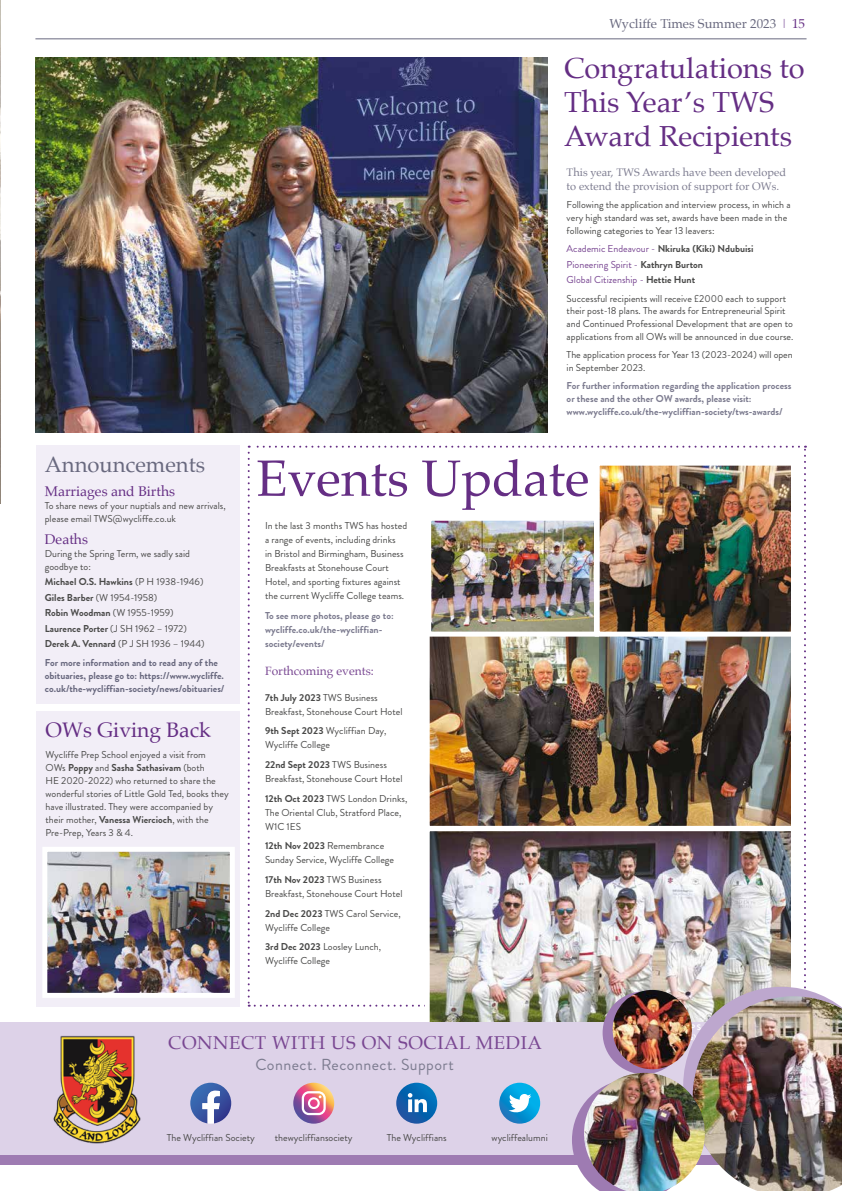
<style>
.page{position:relative;width:842px;height:1191px;background:#fff}
.page>*{position:absolute;margin:0;border:0;box-sizing:border-box;transform-origin:0 0}
.t1{font:51px "Palatino";color:#652e84}
.t2{font:29px/34px "Palatino";color:#652e84}
.t3{font:22px "Palatino";color:#69697f}
.t4{font:21px "Palatino";color:#652e84}
.t5{font:18.6px "Palatino";letter-spacing:.03em;color:#794792}
.t6{font:15.9px "Brandon Grotesque";letter-spacing:.03em;color:#7d7c90}
.t7{font:14px "Palatino";color:#652e84}
.t8{font:13px "Palatino";color:#69697f}
.t9{font:12px "Palatino";color:#794792}
.t10{font:11px/14px "Palatino";color:#7d7c90}
.t11{font:10px/14px "Brandon Grotesque";color:#4a4a49}
.t12{font:700 10px/12.7px "Brandon Grotesque";color:#7d7c90}
.t13{font:700 10px/15.5px "Brandon Grotesque";color:#4a4a49}
.t14{font:700 10px/13px "Brandon Grotesque";color:#69697f}
.t15{font:10px/15.5px "Brandon Grotesque";color:#794792}
.s1{font-family:"Brandon Grotesque";color:#ac8fbf}
.s2{color:#652e84}
.s3{font-weight:400}
.s4{font-weight:700}
.s5{font-weight:700;color:#4a4a49}
</style>
<div class="page">
<div style="left:0;top:1150px;width:842px;height:14px;background:#9e7bb2"></div>
<div style="left:0;top:1022px;width:842px;height:133px;background:#ddd2e8"></div>
<div style="left:36px;top:445px;width:204px;height:258px;background:#f2eef7"></div>
<div style="left:36px;top:711px;width:204px;height:295px;background:#f2eef7"></div>
<hr style="left:35px;top:38px;width:771px;height:1px;background:#69697f">
<img style="left:48px;top:852px;width:181px;height:140px">
<div style="left:42px;top:846px;width:193px;height:152px;border:5px solid #fff"></div>
<img style="left:53px;top:1035px;width:88px;height:109px">
<svg style="left:190px;top:1082px;width:41px;height:41px"></svg>
<img style="left:248px;top:446px;width:575px;height:730px">
<img style="left:693px;top:996px;width:149px;height:195px">
<img style="left:584px;top:1072px;width:121px;height:119px">
<img style="left:613px;top:990px;width:79px;height:79px;border-radius:40px">
<img style="left:35px;top:58px;width:512px;height:374px">
<img style="left:601px;top:466px;width:189px;height:164px">
<div style="left:595px;top:460px;width:201px;height:176px;border:5px solid #fff"></div>
<img style="left:432px;top:522px;width:161px;height:108px">
<div style="left:426px;top:516px;width:173px;height:120px;border:5px solid #fff"></div>
<svg style="left:0;top:0;width:1px;height:504px"></svg>
<h3 class="t8" style="left:610px;top:12px;width:197px">Wycliffe Times Summer 2023 <span class="s1">I</span> <span class="s2">15</span></h3>
<h3 class="t3" style="left:45px;top:446px;width:162px">Announcements</h3>
<h3 class="t7" style="left:45px;top:479px;width:132px">Marriages and Births</h3>
<p class="t11" style="left:45px;top:499px;width:182px;line-height:13px">To share news of your nuptials and new arrivals, please email TWS@wycliffe.co.uk</p>
<h3 class="t7" style="left:45px;top:527px;width:45px">Deaths</h3>
<p class="t11" style="left:45px;top:547px;width:147px;line-height:13px">During the Spring Term, we sadly said goodbye to:</p>
<p class="t13" style="left:45px;top:574px;width:161px">Michael O.S. Hawkins <span class="s3">(P H 1938-1946)<br></span>Giles Barber <span class="s3">(W 1954-1958)<br></span>Robin Woodman <span class="s3">(W 1955-1959)<br></span>Laurence Porter <span class="s3">(J SH 1962 – 1972)<br></span>Derek A. Vennard <span class="s3">(P J SH 1936 – 1944)</span></p>
<p class="t14" style="left:45px;top:656px;width:181px">For more information and to read any of the obituaries, please go to: https://www.wycliffe. co.uk/the-wycliffian-society/news/obituaries/</p>
<h3 class="t4" style="left:46px;top:712px;width:167px">OWs Giving Back</h3>
<p class="t11" style="left:46px;top:748px;width:185px;line-height:13px">Wycliffe Prep School enjoyed a visit from<br>OWs <span class="s4">Poppy</span> and <span class="s4">Sasha Sathasivam</span> (both<br>HE 2020-2022) who returned to share the wonderful stories of Little Gold Ted, books they have illustrated. They were accompanied by their mother, <span class="s4">Vanessa Wiercioch</span>, with the Pre-Prep, Years 3 &amp; 4.</p>
<h2 class="t2" style="left:564px;top:51px;width:242px">Congratulations to<br>This Year’s TWS<br>Award Recipients</h2>
<p class="t10" style="left:567px;top:165px;width:221px">This year, TWS Awards have been developed to extend the provision of support for OWs.</p>
<p class="t11" style="left:567px;top:199px;width:226px;line-height:12.7px">Following the application and interview process, in which a very high standard was set, awards have been made in the following categories to Year 13 leavers:</p>
<p class="t15" style="left:567px;top:241px;width:188px">Academic Endeavour - <span class="s5">Nkiruka (Kiki) Ndubuisi<br></span>Pioneering Spirit - <span class="s5">Kathryn Burton<br></span>Global Citizenship - <span class="s5">Hettie Hunt</span></p>
<p class="t11" style="left:567px;top:292px;width:228px;line-height:12.7px">Successful recipients will receive £2000 each to support their post-18 plans. The awards for Entrepreneurial Spirit and Continued Professional Development that are open to applications from all OWs will be announced in due course.</p>
<p class="t11" style="left:567px;top:348px;width:228px;line-height:12.7px">The application process for Year 13 (2023-2024) will open in September 2023.</p>
<p class="t12" style="left:567px;top:380px;width:226px">For further information regarding the application process or these and the other OW awards, please visit: www.wycliffe.co.uk/the-wycliffian-society/tws-awards/</p>
<h1 class="t1" style="left:256px;top:436px;width:335px">Events Update</h1>
<p class="t11" style="left:265px;top:519px;width:144px">In the last 3 months TWS has hosted a range of events, including drinks<br>in Bristol and Birmingham, Business Breakfasts at Stonehouse Court Hotel, and sporting fixtures against the current Wycliffe College teams.</p>
<p class="t12" style="left:265px;top:608px;width:130px;line-height:14px">To see more photos, please go to: wycliffe.co.uk/the-wycliffian&shy;society/events/</p>
<p class="t9" style="left:265px;top:661px;width:110px">Forthcoming events:</p>
<p class="t11" style="left:265px;top:690px;width:139px"><span class="s4">7th July 2023</span> TWS Business<br>Breakfast, Stonehouse Court Hotel</p>
<p class="t11" style="left:265px;top:724px;width:123px"><span class="s4">9th Sept 2023</span> Wycliffian Day,<br>Wycliffe College</p>
<p class="t11" style="left:265px;top:757px;width:139px"><span class="s4">22nd Sept 2023</span> TWS Business<br>Breakfast, Stonehouse Court Hotel</p>
<p class="t11" style="left:265px;top:791px;width:144px"><span class="s4">12th Oct 2023</span> TWS London Drinks,<br>The Oriental Club, Stratford Place,<br>W1C 1ES</p>
<p class="t11" style="left:265px;top:839px;width:131px"><span class="s4">12th Nov 2023</span> Remembrance<br>Sunday Service, Wycliffe College</p>
<p class="t11" style="left:265px;top:872px;width:139px"><span class="s4">17th Nov 2023</span> TWS Business<br>Breakfast, Stonehouse Court Hotel</p>
<p class="t11" style="left:265px;top:906px;width:137px"><span class="s4">2nd Dec 2023</span> TWS Carol Service,<br>Wycliffe College</p>
<p class="t11" style="left:265px;top:940px;width:117px"><span class="s4">3rd Dec 2023</span> Loosley Lunch,<br>Wycliffe College</p>
<h3 class="t5" style="left:168px;top:1027px;width:375px">CONNECT WITH US ON SOCIAL MEDIA</h3>
<h3 class="t6" style="left:255px;top:1053px;width:200px">Connect. Reconnect. Support</h3>
<p class="t11" style="left:167px;top:1130px;width:89px">The Wycliffian Society</p>
<p class="t11" style="left:275px;top:1130px;width:79px">thewycliffiansociety</p>
<p class="t11" style="left:387px;top:1130px;width:61px">The Wycliffians</p>
<p class="t11" style="left:492px;top:1130px;width:58px">wycliffealumni</p>
</div>
